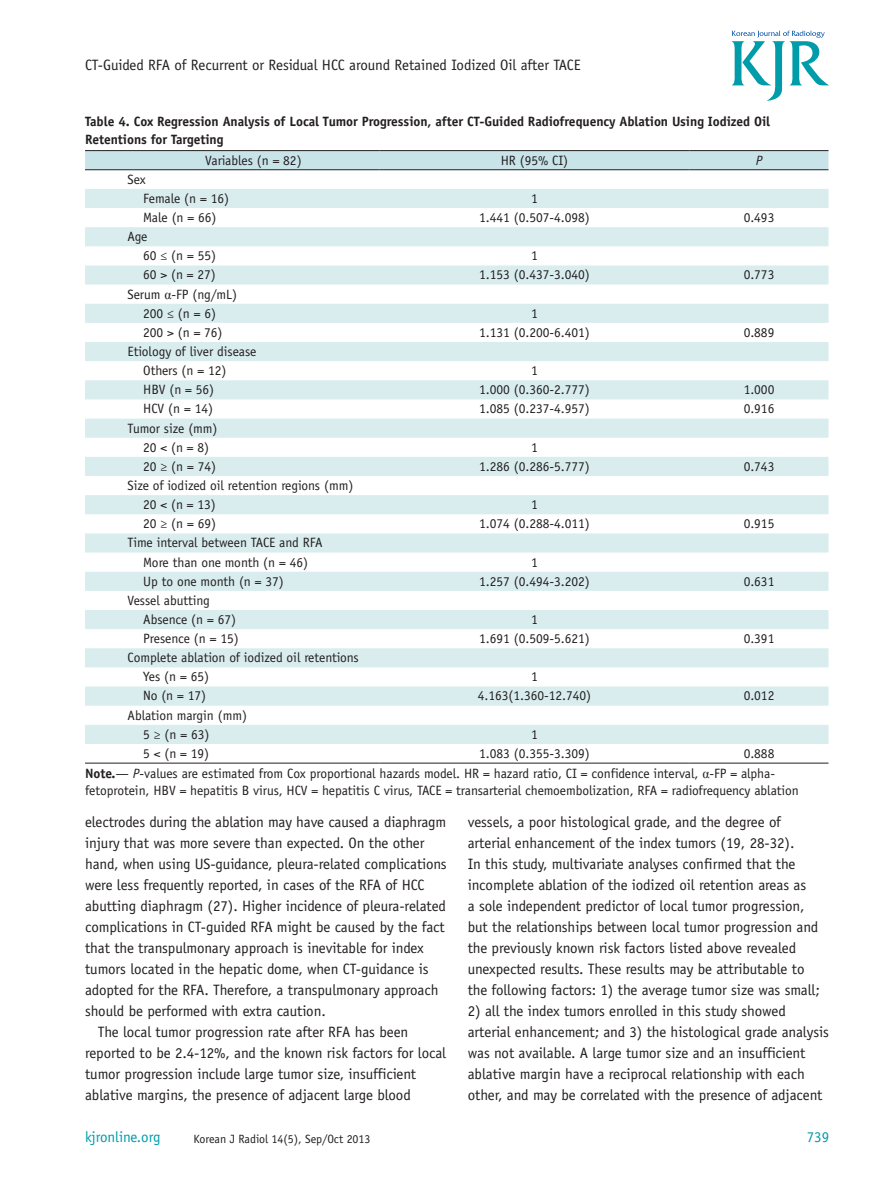
<style>
.page{position:relative;width:893px;height:1191px;background:#fff}
.page>*{position:absolute;margin:0;border:0;box-sizing:border-box;transform-origin:0 0}
.t1{font:15px/21px "Officina Sans Std";letter-spacing:-.005em;color:#231f20}
.t2{font:15px "Officina Sans Std";letter-spacing:-.005em;color:#009caa}
.t3{font:13.5px/19.2px "Officina Sans Std";letter-spacing:-.005em;color:#231f20}
.t4{font:700 13.5px/18px "Officina Sans Std";letter-spacing:-.005em;color:#231f20}
.t5{font:italic 13.5px "Officina Sans Std";color:#231f20}
.t6{font:12px "Officina Sans Std";letter-spacing:-.005em;color:#231f20}
.s1{font-family:"Times New Roman"}
.s2{font-weight:700}
.s3{font-style:italic}
</style>
<div class="page">
<svg style="left:732px;top:31px;width:97px;height:70px"></svg>
<div style="left:85px;top:151px;width:743px;height:18px;background:#c9e4e9"></div>
<svg style="left:85px;top:189px;width:743px;height:555px;fill:#deeff1"></svg>
<hr style="left:85px;top:762px;width:294px;height:1px;background:#231f20">
<hr style="left:379px;top:762px;width:311px;height:1px;background:#231f20">
<hr style="left:690px;top:762px;width:138px;height:1px;background:#231f20">
<hr style="left:85px;top:150px;width:294px;height:1px;background:#231f20">
<hr style="left:379px;top:150px;width:311px;height:1px;background:#231f20">
<hr style="left:690px;top:150px;width:138px;height:1px;background:#231f20">
<hr style="left:85px;top:169px;width:294px;height:1px;background:#231f20">
<hr style="left:379px;top:169px;width:311px;height:1px;background:#231f20">
<hr style="left:690px;top:169px;width:138px;height:1px;background:#231f20">
<p class="t1" style="left:85px;top:54px;width:497px">CT-Guided RFA of Recurrent or Residual HCC around Retained Iodized Oil after TACE</p>
<p class="t4" style="left:85px;top:112px;width:687px">Table 4. Cox Regression Analysis of Local Tumor Progression, after CT-Guided Radiofrequency Ablation Using Iodized Oil<br>Retentions for Targeting</p>
<p class="t3" style="left:205px;top:150px;width:98px">Variables (n = 82)</p>
<p class="t3" style="left:501px;top:150px;width:69px">HR (95% CI)</p>
<p class="t5" style="left:756px;top:152px;width:8px">P</p>
<p class="t3" style="left:143px;top:170px;width:87px;text-indent:-16px">Sex<br>Female (n = 16)</p>
<p class="t3" style="left:531px;top:189px;width:8px">1</p>
<p class="t3" style="left:143px;top:208px;width:75px">Male (n = 66)</p>
<p class="t3" style="left:479px;top:208px;width:112px">1.441 (0.507-4.098)</p>
<p class="t3" style="left:744px;top:208px;width:32px">0.493</p>
<p class="t3" style="left:143px;top:227px;width:74px;text-indent:-16px">Age<br>60 ≤ (n = 55)</p>
<p class="t3" style="left:531px;top:246px;width:8px">1</p>
<p class="t3" style="left:143px;top:265px;width:74px">60 &gt; (n = 27)</p>
<p class="t3" style="left:479px;top:265px;width:112px">1.153 (0.437-3.040)</p>
<p class="t3" style="left:744px;top:265px;width:32px">0.773</p>
<p class="t3" style="left:128px;top:284px;width:111px;text-align:center">Serum <span class="s1">α</span>-FP (ng/mL)<br>200 ≤ (n = 6)</p>
<p class="t3" style="left:531px;top:303px;width:8px">1</p>
<p class="t3" style="left:143px;top:323px;width:81px">200 &gt; (n = 76)</p>
<p class="t3" style="left:479px;top:323px;width:112px">1.131 (0.200-6.401)</p>
<p class="t3" style="left:744px;top:323px;width:32px">0.889</p>
<p class="t3" style="left:143px;top:342px;width:115px;text-indent:-16px">Etiology of liver disease<br>Others (n = 12)</p>
<p class="t3" style="left:531px;top:361px;width:8px">1</p>
<p class="t3" style="left:143px;top:380px;width:72px">HBV (n = 56)</p>
<p class="t3" style="left:479px;top:380px;width:112px">1.000 (0.360-2.777)</p>
<p class="t3" style="left:744px;top:380px;width:32px">1.000</p>
<p class="t3" style="left:143px;top:399px;width:71px">HCV (n = 14)</p>
<p class="t3" style="left:479px;top:399px;width:112px">1.085 (0.237-4.957)</p>
<p class="t3" style="left:744px;top:399px;width:32px">0.916</p>
<p class="t3" style="left:128px;top:418px;width:92px;text-align:center">Tumor size (mm)<br>20 &lt; (n = 8)</p>
<p class="t3" style="left:531px;top:437px;width:8px">1</p>
<p class="t3" style="left:143px;top:457px;width:74px">20 ≥ (n = 74)</p>
<p class="t3" style="left:479px;top:457px;width:112px">1.286 (0.286-5.777)</p>
<p class="t3" style="left:744px;top:457px;width:32px">0.743</p>
<p class="t3" style="left:143px;top:476px;width:212px;text-indent:-16px">Size of iodized oil retention regions (mm)<br>20 &lt; (n = 13)</p>
<p class="t3" style="left:531px;top:495px;width:8px">1</p>
<p class="t3" style="left:143px;top:514px;width:74px">20 ≥ (n = 69)</p>
<p class="t3" style="left:479px;top:514px;width:112px">1.074 (0.288-4.011)</p>
<p class="t3" style="left:744px;top:514px;width:32px">0.915</p>
<p class="t3" style="left:128px;top:533px;width:197px;text-align:center">Time interval between TACE and RFA<br>More than one month (n = 46)</p>
<p class="t3" style="left:531px;top:552px;width:8px">1</p>
<p class="t3" style="left:143px;top:571px;width:142px">Up to one month (n = 37)</p>
<p class="t3" style="left:479px;top:571px;width:112px">1.257 (0.494-3.202)</p>
<p class="t3" style="left:744px;top:571px;width:32px">0.631</p>
<p class="t3" style="left:143px;top:590px;width:94px;text-indent:-16px">Vessel abutting<br>Absence (n = 67)</p>
<p class="t3" style="left:531px;top:610px;width:8px">1</p>
<p class="t3" style="left:143px;top:629px;width:97px">Presence (n = 15)</p>
<p class="t3" style="left:479px;top:629px;width:112px">1.691 (0.509-5.621)</p>
<p class="t3" style="left:744px;top:629px;width:32px">0.391</p>
<p class="t3" style="left:143px;top:648px;width:217px;text-indent:-16px">Complete ablation of iodized oil retentions<br>Yes (n = 65)</p>
<p class="t3" style="left:531px;top:667px;width:8px">1</p>
<p class="t3" style="left:143px;top:686px;width:64px">No (n = 17)</p>
<p class="t3" style="left:478px;top:686px;width:115px">4.163(1.360-12.740)</p>
<p class="t3" style="left:744px;top:686px;width:32px">0.012</p>
<p class="t3" style="left:143px;top:705px;width:105px;text-indent:-16px">Ablation margin (mm)<br>5 ≥ (n = 63)</p>
<p class="t3" style="left:531px;top:724px;width:8px">1</p>
<p class="t3" style="left:143px;top:743px;width:67px">5 &lt; (n = 19)</p>
<p class="t3" style="left:479px;top:743px;width:112px">1.083 (0.355-3.309)</p>
<p class="t3" style="left:85px;top:743px;width:692px;line-height:20.7px;text-align:right">0.888<br><span class="s2">Note.</span>— <span class="s3">P</span>-values are estimated from Cox proportional hazards model. HR = hazard ratio, CI = confidence interval, <span class="s1">α</span>-FP = alpha-</p>
<p class="t3" style="left:85px;top:780px;width:715px">fetoprotein, HBV = hepatitis B virus, HCV = hepatitis C virus, TACE = transarterial chemoembolization, RFA = radiofrequency ablation</p>
<p class="t1" style="left:85px;top:811px;width:363px">electrodes during the ablation may have caused a diaphragm</p>
<p class="t1" style="left:85px;top:832px;width:341px">injury that was more severe than expected. On the other</p>
<p class="t1" style="left:85px;top:853px;width:363px">hand, when using US-guidance, pleura-related complications</p>
<p class="t1" style="left:85px;top:874px;width:341px">were less frequently reported, in cases of the RFA of HCC</p>
<p class="t1" style="left:85px;top:895px;width:363px">abutting diaphragm (27). Higher incidence of pleura-related</p>
<p class="t1" style="left:85px;top:916px;width:361px">complications in CT-guided RFA might be caused by the fact</p>
<p class="t1" style="left:85px;top:937px;width:340px">that the transpulmonary approach is inevitable for index</p>
<p class="t1" style="left:85px;top:958px;width:345px">tumors located in the hepatic dome, when CT-guidance is</p>
<p class="t1" style="left:85px;top:979px;width:355px">adopted for the RFA. Therefore, a transpulmonary approach</p>
<p class="t1" style="left:85px;top:1000px;width:242px">should be performed with extra caution.</p>
<p class="t1" style="left:98px;top:1021px;width:312px">The local tumor progression rate after RFA has been</p>
<p class="t1" style="left:85px;top:1042px;width:363px">reported to be 2.4-12%, and the known risk factors for local</p>
<p class="t1" style="left:85px;top:1063px;width:333px">tumor progression include large tumor size, insufficient</p>
<p class="t1" style="left:85px;top:1084px;width:327px">ablative margins, the presence of adjacent large blood</p>
<p class="t2" style="left:85px;top:1128px;width:77px">kjronline.org</p>
<p class="t6" style="left:194px;top:1132px;width:178px">Korean J Radiol 14(5), Sep/Oct 2013</p>
<p class="t1" style="left:468px;top:811px;width:354px">vessels, a poor histological grade, and the degree of arterial enhancement of the index tumors (19, 28-32).<br>In this study, multivariate analyses confirmed that the incomplete ablation of the iodized oil retention areas as<br>a sole independent predictor of local tumor progression, but the relationships between local tumor progression and the previously known risk factors listed above revealed unexpected results. These results may be attributable to the following factors: 1) the average tumor size was small;</p>
<p class="t1" style="left:468px;top:1000px;width:363px">2) all the index tumors enrolled in this study showed arterial enhancement; and 3) the histological grade analysis was not available. A large tumor size and an insufficient ablative margin have a reciprocal relationship with each other, and may be correlated with the presence of adjacent</p>
<p class="t2" style="left:807px;top:1128px;width:24px">739</p>
</div>
